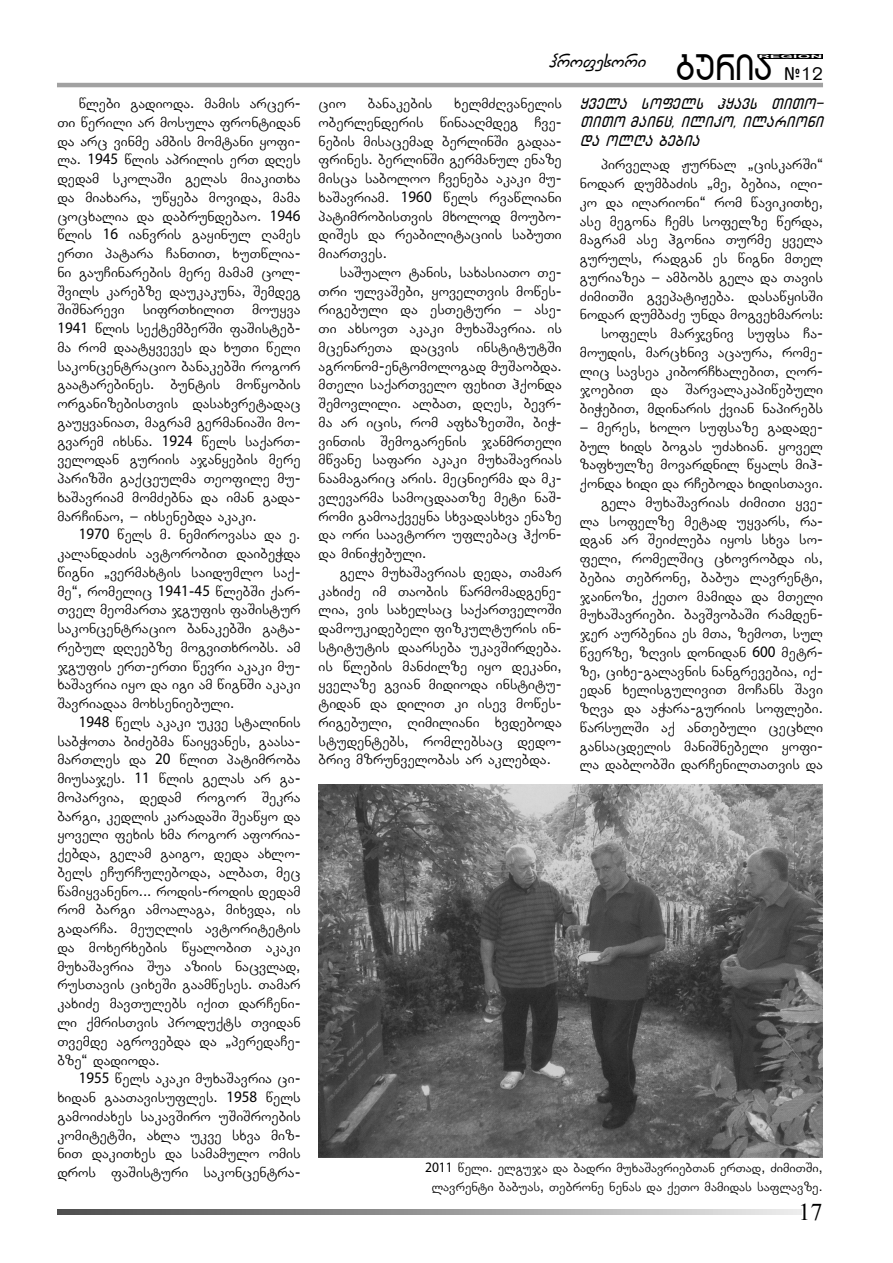
<style>
.page{position:relative;width:893px;height:1263px;background:#fff}
.page>*{position:absolute;margin:0;border:0;box-sizing:border-box;transform-origin:0 0}
.t1{font:40.35px "Mrgvlovani";color:#000;scale:.9 1}
.t2{font:24px "Times New Roman";color:#000}
.t3{font:18px "Sanet";color:#000}
.t4{font:15px/18.8px "A Kolkhety N";color:#000;text-align:justify}
.t5{font:italic 15px/18.8px "Sanet";color:#000;text-align:justify}
.t6{font:italic 14.25px "Saba";color:#000}
.t7{font:13.5px/18.8px "A Kolkhety N";color:#000;text-align:center}
.t8{font:4.65px "Arial Rounded MT Bold";color:#fff;scale:3.42 1}
</style>
<div class="page">
<img style="left:57px;top:1210px;width:744px;height:4px">
<div style="left:759px;top:54px;width:64px;height:5px;background:#000"></div>
<hr style="left:57px;top:83px;width:766px;height:4px;background:#a1a1a1">
<img style="left:319px;top:784px;width:504px;height:374px">
<p class="t4" style="left:57px;top:94px;width:245px;text-indent:21px">WLEBI GADIODA. MAMIS ARCER-TI WERILI AR MOSULA FRONTIDAN DA ARC VINME AMBIS MOMTANI YOFI-LA. 1945 WLIS APRILIS ERT DRES DEDAM SKOLASI GELAS MIAKITXA DA MIAXARA, UWYEBA MOVIDA, MAMA COCXALIA DA DABRUNDEBAO. 1946<br>WLIS 16 IANVRIS GAYINUL RAMES ERTI PATARA CANTIT, XUTWLIA-NI GAUCINAREBIS MERE MAMAM COL-SVILS KAREBZE DAUKAKUNA, SEMDEG SISNAREVI SIFRTXILIT MOUYVA 1941 WLIS SEQTEMBERSI FASISTEB-MA ROM DAATYVEVES DA XUTI WELI SAKONCENTRACIO BANAKEBSI ROGOR GAATAREBINES. BUNTIS MOWYOBIS ORGANIZEBISTVIS DASAXVRETADAC GAUYVANIAT, MAGRAM GERMANIASI MO-GVAREM IXSNA. 1924 WELS SAQART-VELODAN GURIIS AJANYEBIS MERE PARIZSI GAQCEULMA TEOFILE MU-XASAVRIAM MOMZEBNA DA IMAN GADA-MARCINAO, _ IXSENEBDA AKAKI.</p>
<p class="t4" style="left:57px;top:525px;width:245px;text-indent:21px">1970 WELS M. NEMIROVASA DA E.<br>KALANDAZIS AVTOROBIT DAIBEWDA WIGNI `VERMAXTIS SAIDUMLO SAQ-ME~, ROMELIC 1941-45 WLEBSI QAR-TVEL MEOMARTA JGUFIS FASISTUR SAKONCENTRACIO BANAKEBSI GATA-REBUL DREEBZE MOGVITXROBS. AM JGUFIS ERT-ERTI WEVRI AKAKI MU-XASAVRIA IYO DA IGI AM WIGNSI AKAKI SAVRIADAA MOXSENIEBULI.</p>
<p class="t4" style="left:57px;top:712px;width:245px;text-indent:21px">1948 WELS AKAKI UKVE STALINIS SABWOTA BIZEBMA WAIYVANES, GAASA-MARTLES DA 20 WLIT PATIMROBA MIUSAJES. 11 WLIS GELAS AR GA-MOPARVIA, DEDAM ROGOR SEKRA BARGI, KEDLIS KARADASI SEAWYO DA YOVELI FEXIS XMA ROGOR AFORIA-QEBDA, GELAM GAIGO, DEDA AXLO-BELS ECURCULEBODA, ALBAT, MEC WAMIYVANENO... RODIS-RODIS DEDAM ROM BARGI AMOALAGA, MIXVDA, IS GADARCA. MEURLIS AVTORITETIS DA MOXERXEBIS WYALOBIT AKAKI MUXASAVRIA SUA AZIIS NACVLAD, RUSTAVIS CIXESI GAAMWESES. TAMAR KAXIZE MAVTULEBS IQIT DARCENI-LI QMRISTVIS PRODUQTS TVIDAN TVEMDE AGROVEBDA DA `PEREDACE-BZE~ DADIODA.</p>
<p class="t4" style="left:57px;top:1069px;width:245px;text-indent:21px">1955 WELS AKAKI MUXASAVRIA CI-XIDAN GAATAVISUFLES. 1958 WELS GAMOIZAXES SAKAVSIRO USISROEBIS KOMITETSI, AXLA UKVE SXVA MIZ-NIT DAKITXES DA SAMAMULO OMIS DROS FASISTURI SAKONCENTRA-</p>
<p class="t6" style="left:549px;top:53px;width:103px">PROFESORI</p>
<h1 class="t1" style="left:676px;top:49px;width:109px">GURIA</h1>
<p class="t8" style="left:758px;top:54px;width:20px">REGION</p>
<p class="t3" style="left:785px;top:63px;width:40px">#12</p>
<p class="t4" style="left:319px;top:94px;width:245px;text-indent:136px">XELMZRVANELIS OBERLENDERIS WINAARMDEG CVE-NEBIS MISACEMAD BERLINSI GADAA-FRINES. BERLINSI GERMANUL ENAZE MISCA SABOLOO CVENEBA AKAKI MU-XASAVRIAM. 1960 WELS RVAWLIANI PATIMROBISTVIS MXOLOD MOUBO-DISES DA REABILITACIIS SABUTI MIARTVES.</p>
<p class="t4" style="left:319px;top:262px;width:245px;text-indent:21px">SASUALO TANIS, SAXASIATO TE-TRI ULVASEBI, YOVELTVIS MOWES-RIGEBULI DA ESTETURI _ ASE-TI AXSOVT AKAKI MUXASAVRIA. IS MCENARETA DACVIS INSTITUTSI AGRONOM- ENTOMOLOGAD MUSAOBDA.<br>MTELI SAQARTVELO FEXIT HQONDA SEMOVLILI. ALBAT, DRES, BEVR-MA AR ICIS, ROM AFXAZETSI, BIW-VINTIS SEMOGARENIS JANMRTELI MWVANE SAFARI AKAKI MUXASAVRIAS NAAMAGARIC ARIS. MECNIERMA DA MK-VLEVARMA SAMOCDAATZE METI NAS-ROMI GAMOAQVEYNA SXVADASXVA ENAZE DA ORI SAAVTORO UFLEBAC HQON-DA MINIWEBULI.</p>
<p class="t4" style="left:319px;top:562px;width:245px;text-indent:21px">GELA MUXASAVRIAS DEDA, TAMAR KAXIZE IM TAOBIS WARMOMADGENE-LIA, VIS SAXELSAC SAQARTVELOSI DAMOUKIDEBELI FIZKULTURIS IN-STITUTIS DAARSEBA UKAVSIRDEBA.<br>IS WLEBIS MANZILZE IYO DEKANI, YVELAZE GVIAN MIDIODA INSTITU-TIDAN DA DILIT KI ISEV MOWES-RIGEBULI, RIMILIANI XVDEBODA STUDENTEBS, ROMLEBSAC DEDO-BRIV MZRUNVELOBAS AR AKLEBDA.</p>
<p class="t4" style="left:319px;top:94px;width:29px">CIO</p>
<p class="t4" style="left:368px;top:94px;width:66px">BANAKEBIS</p>
<p class="t5" style="left:580px;top:94px;width:248px">YVELA SOFELS HYAVS TITO-TITO MAINC, ILIKO, ILARIONI DA OLRA BEBIA</p>
<p class="t4" style="left:580px;top:155px;width:245px;text-align:right">PIRVELAD JURNAL `CISKARSI~<br>NODAR DUMBAZIS `ME, BEBIA, ILI-<br>KO DA ILARIONI~ ROM WAVIKITXE,<br>ASE MEGONA CEMS SOFELZE WERDA,<br>MAGRAM ASE HGONIA TURME YVELA<br>GURULS, RADGAN ES WIGNI MTEL<br>GURIAZEA _ AMBOBS GELA DA TAVIS<br>ZIMITSI GVEPATIJEBA. DASAWYISSI<br>NODAR DUMBAZE UNDA MOGVEXMAROS:<br>SOFELS MARJVNIV SUFSA CA-<br>MOUDIS, MARCXNIV ACAURA, ROME-<br>LIC SAVSEA KIBORCXALEBIT, ROR-<br>JOEBIT DA SARVALAKAPIWEBULI<br>BIWEBIT, MDINARIS QVIAN NAPIREBS _ MERES, XOLO SUFSAZE GADADE-<br>BUL XIDS BOGAS UZAXIAN. YOVEL<br>ZAFXULZE MOVARDNIL WYALS MIH-<br>QONDA XIDI DA RCEBODA XIDISTAVI.<br>GELA MUXASAVRIAS ZIMITI YVE-<br>LA SOFELZE METAD UYVARS, RA-<br>DGAN AR SEIZLEBA IYOS SXVA SO-<br>FELI, ROMELSIC CXOVROBDA IS,<br>BEBIA TEBRONE, BABUA LAVRENTI,<br>JAINOZI, QETO MAMIDA DA MTELI<br>MUXASAVRIEBI. BAVSVOBASI RAMDEN-<br>JER AURBENIA ES MTA, ZEMOT, SUL<br>WVERZE, ZRVIS DONIDAN 600 METR-<br>ZE, CIXE-GALAVNIS NANGREVEBIA, IQ-<br>EDAN XELISGULIVIT MOCANS SAVI<br>ZRVA DA AWARA-GURIIS SOFLEBI.<br>WARSULSI AQ ANTEBULI CECXLI<br>GANSACDELIS MANISNEBELI YOFI-<br>LA DABLOBSI DARCENILTATVIS DA</p>
<p class="t7" style="left:425px;top:1158px;width:399px">2011 WELI. ELGUJA DA BADRI MUXASAVRIEBTAN ERTAD, ZIMITSI,<br>LAVRENTI BABUAS, TEBRONE NENAS DA QETO MAMIDAS SAFLAVZE.</p>
<h2 class="t2" style="left:799px;top:1199px;width:25px">17</h2>
</div>
